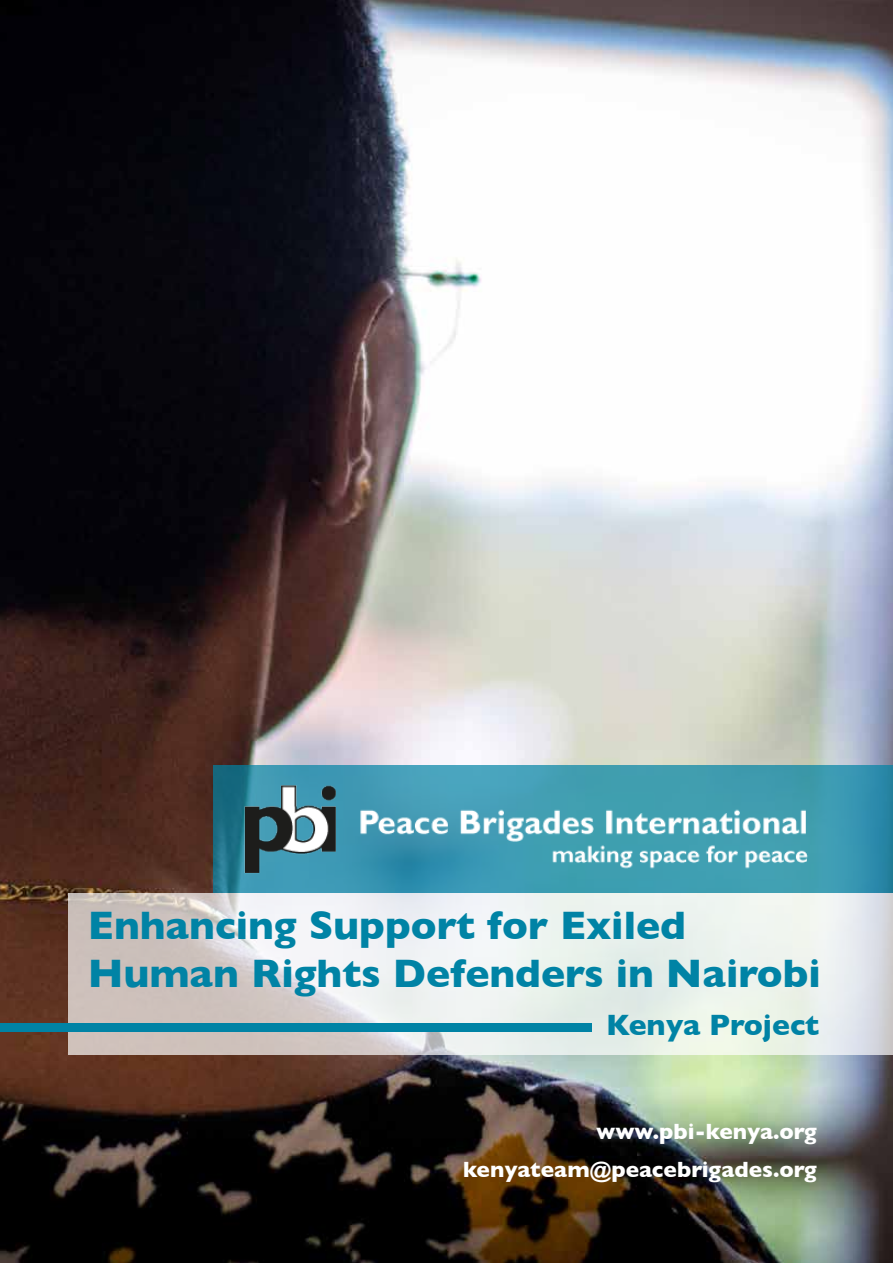
<style>
.page{position:relative;width:893px;height:1263px;background:#fff}
.page>*{position:absolute;margin:0;border:0;box-sizing:border-box;transform-origin:0 0}
.t1{font:700 40.5px/48.6px "Gill Sans";color:#0083a5}
.t2{font:700 30px "Gill Sans";color:#0083a5}
.t3{font:700 22.5px/37.5px "Gill Sans";color:#fff;text-align:right}
</style>
<div class="page">
<img style="left:0;top:0;width:893px;height:1263px">
<svg style="left:68px;top:893px;width:825px;height:161px;fill:#eaf0ec"></svg>
<svg style="left:214px;top:765px;width:679px;height:128px;background:#3794ad"></svg>
<img style="left:225px;top:773px;width:604px;height:109px">
<div style="left:0;top:1023px;width:591px;height:8px;background:#0083a5"></div>
<p class="t1" style="left:88px;top:900px;width:735px">Enhancing Support for Exiled<br>Human Rights Defenders in Nairobi</p>
<p class="t2" style="left:606px;top:1001px;width:215px">Kenya Project</p>
<p class="t3" style="left:463px;top:1112px;width:355px">www.pbi-kenya.org kenyateam@peacebrigades.org</p>
</div>
